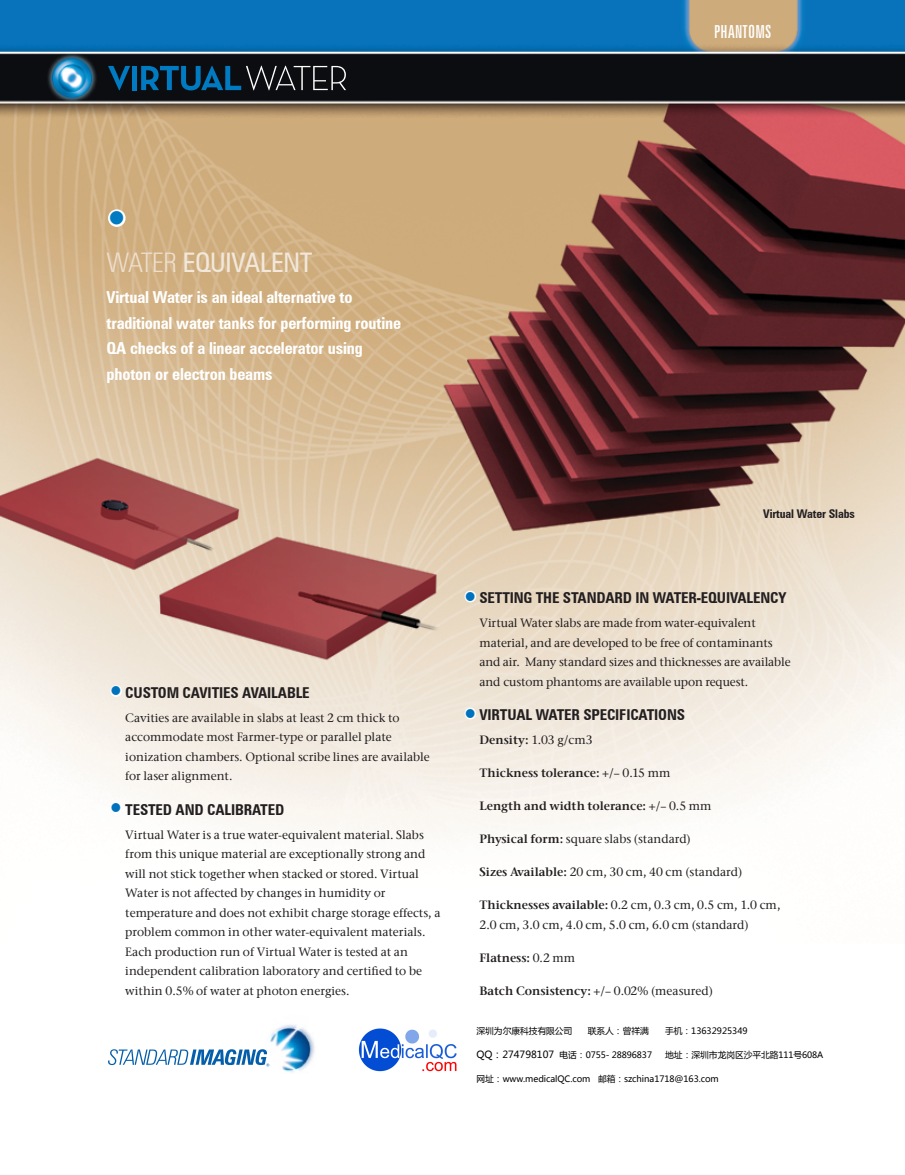
<style>
.page{position:relative;width:905px;height:1175px;background:#fff}
.page>*{position:absolute;margin:0;border:0;box-sizing:border-box;transform-origin:0 0}
.t1{font:700 condensed 45px "Zurich BT";color:#007ac0}
.t2{font:condensed 27px "Zurich BT";letter-spacing:-.01em;color:#f1e8db}
.t3{font:extra-condensed 18px "Zurich BT";letter-spacing:.015em;color:#fff}
.t4{font:700 condensed 16.5px/25.5px "Zurich BT";letter-spacing:-.01em;color:#fff}
.t5{font:700 condensed 15px "Zurich BT";letter-spacing:-.01em;color:#231f20}
.t6{font:500 12px/19.5px "Stone Serif ITC";color:#231f20}
.t7{font:12px "Stone Serif ITC Semi";color:#231f20}
.t8{font:700 condensed 12px "Zurich BT";letter-spacing:-.01em;color:#231f20}
.t9{font:8.7px "Microsoft Ya Hei";letter-spacing:-.005em;color:#000}
.s1{font-weight:300;color:#eddfce}
.s2{font-size:30px;color:#0071bc}
.s3{font-family:"Stone Serif ITC Semi";font-weight:400}
.s4{font-family:"Stone Serif ITC";font-weight:500}
.s5{font-size:9.9px}
</style>
<div class="page">
<img style="left:0;top:0;width:904px;height:836px">
<svg style="left:108px;top:66px;width:22px;height:24px"></svg>
<div style="left:132px;top:66px;width:5px;height:24px;background:#007ac0"></div>
<svg style="left:141px;top:66px;width:205px;height:24px;background:#1e3b4c"></svg>
<svg style="left:105px;top:206px;width:24px;height:23px"></svg>
<svg style="left:462px;top:588px;width:16px;height:16px"></svg>
<svg style="left:462px;top:705px;width:16px;height:16px"></svg>
<svg style="left:108px;top:683px;width:16px;height:15px"></svg>
<svg style="left:108px;top:800px;width:16px;height:15px"></svg>
<img style="left:266px;top:1024px;width:49px;height:49px">
<svg style="left:108px;top:1049px;width:161px;height:17px"></svg>
<img style="left:358px;top:1028px;width:99px;height:44px">
<h3 class="t3" style="left:714px;top:21px;width:59px">PHANTOMS</h3>
<h1 class="t1" style="left:104px;top:191px;width:28px">•</h1>
<h2 class="t2" style="left:106px;top:246px;width:207px"><span class="s1">WATER</span> EQUIVALENT</h2>
<h3 class="t4" style="left:106px;top:284px;width:296px">Virtual Water is an ideal alternative to traditional water tanks for performing routine QA checks of a linear accelerator using photon or electron beams</h3>
<p class="t8" style="left:763px;top:506px;width:93px">Virtual Water Slabs</p>
<p class="t5" style="left:107px;top:683px;width:26px"><span class="s2">•</span> CUSTO</p>
<p class="t5" style="left:167px;top:683px;width:48px">M CAVITIES</p>
<p class="t5" style="left:242px;top:683px;width:61px">AVAILABLE</p>
<p class="t6" style="left:125px;top:707px;width:306px">Cavities are available in slabs at least 2 cm thick to accommodate most Farmer-type or parallel plate ionization chambers. Optional scribe lines are available for laser alignment.</p>
<p class="t5" style="left:107px;top:800px;width:178px"><span class="s2">•</span>tested and calibrated</p>
<p class="t6" style="left:125px;top:824px;width:316px">Virtual Water is a true water-equivalent material. Slabs from this unique material are exceptionally strong and will not stick together when stacked or stored. Virtual Water is not affected by changes in humidity or temperature and does not exhibit charge storage effects, a problem common in other water-equivalent materials.<br>Each production run of Virtual Water is tested at an independent calibration laboratory and certified to be within 0.5% of water at photon energies.</p>
<p class="t5" style="left:461px;top:588px;width:326px"><span class="s2">•</span>setting the standard in water-equivalency</p>
<p class="t6" style="left:479px;top:613px;width:313px">Virtual Water slabs are made from water-equivalent material, and are developed to be free of contaminants and air. Many standard sizes and thicknesses are available and custom phantoms are available upon request.</p>
<p class="t5" style="left:461px;top:705px;width:225px"><span class="s2">•</span>virtual water specifications</p>
<p class="t6" style="left:479px;top:730px;width:115px"><span class="s3">Density:</span> 1.03 g/cm3</p>
<p class="t7" style="left:479px;top:765px;width:192px">Thickness tolerance: <span class="s4">+/– 0.15 mm</span></p>
<p class="t7" style="left:479px;top:798px;width:234px">Length and width tolerance: <span class="s4">+/– 0.5 mm</span></p>
<p class="t6" style="left:479px;top:829px;width:213px"><span class="s3">Physical form:</span> square slabs (standard)</p>
<p class="t6" style="left:479px;top:862px;width:264px"><span class="s3">Sizes Available:</span> 20 cm, 30 cm, 40 cm (standard)</p>
<p class="t6" style="left:479px;top:895px;width:302px"><span class="s3">Thicknesses available:</span> 0.2 cm, 0.3 cm, 0.5 cm, 1.0 cm,<br>2.0 cm, 3.0 cm, 4.0 cm, 5.0 cm, 6.0 cm (standard)</p>
<p class="t7" style="left:479px;top:950px;width:97px">Flatness: <span class="s4">0.2 mm</span></p>
<p class="t6" style="left:479px;top:980px;width:235px"><span class="s3">Batch Consistency:</span> +/– 0.02% (measured)</p>
<p class="t9" style="left:476px;top:1024px;width:97px">深圳为尔康科技有限公司</p>
<p class="t9" style="left:587px;top:1024px;width:63px">联系人：曾祥满</p>
<p class="t9" style="left:665px;top:1024px;width:84px">手机：13632925349</p>
<p class="t9" style="left:476px;top:1049px;width:177px"><span class="s5">QQ：274798107</span> 电话：0755- 28896837</p>
<p class="t9" style="left:665px;top:1049px;width:160px">地址：深圳市龙岗区沙平北路111号608A</p>
<p class="t9" style="left:476px;top:1072px;width:244px">网址：www.medicalQC.com 邮箱：szchina1718@163.com</p>
</div>
